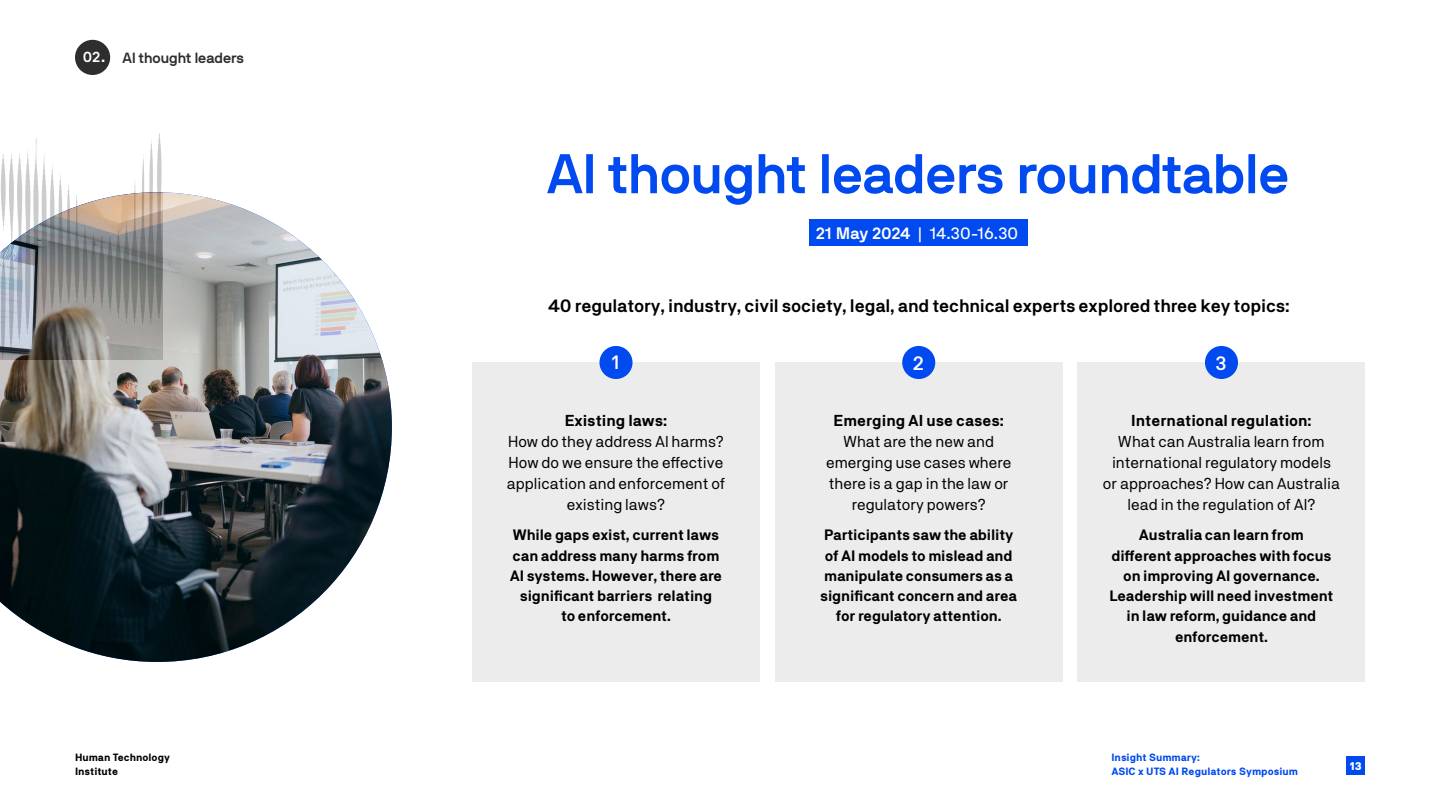
<style>
.page{position:relative;width:1440px;height:810px;background:#fff}
.page>*{position:absolute;margin:0;border:0;box-sizing:border-box;transform-origin:0 0}
.Heading_1a{font:700 55.5px "NB International Pro";color:#004af0}
.Body_Text{font:500 19.5px "NB Akademie";color:#fff}
.Body_Text-2{font:600 18px "NB Akademie";letter-spacing:-.01em;color:#000}
.Heading_2{font:16.5px "NB International Pro";letter-spacing:.02em;color:#fff}
.Body_text_2{font:15.75px/21px "NB Akademie";color:#000;text-align:center}
.Body_text_2-2{font:700 15px/20.2px "NB Akademie";letter-spacing:-.01em;color:#000;text-align:center}
.Heading_1a-2{font:700 14.7px "NB International Pro";color:#2e2e2e}
.Heading_1a-3{font:700 14.7px "NB International Pro";color:#fff}
.t1{font:900 11.25px "NB Akademie";color:#fff}
.t2{font:800 10.5px/13.5px "NB Akademie";color:#004af0}
.t3{font:800 10.5px/13.5px "NB Akademie";color:#000}
.s1{font-weight:700}
</style>
<div class="page">
<img style="left:0;top:192px;width:392px;height:470px">
<div style="left:75px;top:40px;width:35px;height:35px;background:#2e2e2e;border-radius:50%"></div>
<div style="left:472px;top:362px;width:288px;height:320px;background:#ececec"></div>
<div style="left:775px;top:362px;width:287px;height:320px;background:#ececec"></div>
<div style="left:1078px;top:362px;width:287px;height:320px;background:#ececec"></div>
<div style="left:810px;top:220px;width:218px;height:26px;background:#004af0"></div>
<div style="left:599px;top:346px;width:34px;height:33px;background:#004af0;border-radius:50%"></div>
<div style="left:902px;top:346px;width:33px;height:33px;background:#004af0;border-radius:50%"></div>
<div style="left:1205px;top:346px;width:33px;height:33px;background:#004af0;border-radius:50%"></div>
<svg style="left:1px;top:133px;width:161px;height:226px"></svg>
<div style="left:1347px;top:756px;width:18px;height:19px;background:#004af0"></div>
<p class="Heading_1a-3" style="left:83px;top:49px;width:24px">02.</p>
<p class="Heading_1a-2" style="left:123px;top:49px;width:123px">AI thought leaders</p>
<p class="Heading_1a" style="left:547px;top:141px;width:743px">AI thought leaders roundtable</p>
<p class="Heading_2" style="left:816px;top:224px;width:204px"><span class="s1">21 May 2024 |</span> 14.30-16.30</p>
<p class="Body_Text-2" style="left:548px;top:295px;width:743px">40 regulatory, industry, civil society, legal, and technical experts explored three key topics:</p>
<p class="Body_Text" style="left:611px;top:351px;width:10px">1</p>
<p class="Body_Text" style="left:913px;top:351px;width:13px">2</p>
<p class="Body_Text" style="left:1215px;top:351px;width:13px">3</p>
<p class="Body_text_2" style="left:507px;top:410px;width:220px"><span class="s1">Existing laws:<br></span>How do they address AI harms?<br>How do we ensure the effective application and enforcement of existing laws?</p>
<p class="Body_text_2-2" style="left:510px;top:525px;width:214px">While gaps exist, current laws can address many harms from<br>AI systems. However, there are significant barriers relating<br>to enforcement.</p>
<p class="Body_text_2" style="left:826px;top:410px;width:187px"><span class="s1">Emerging AI use cases:<br></span>What are the new and emerging use cases where there is a gap in the law or regulatory powers?</p>
<p class="Body_text_2-2" style="left:820px;top:525px;width:198px">Participants saw the ability of AI models to mislead and manipulate consumers as a significant concern and area for regulatory attention.</p>
<p class="Body_text_2" style="left:1103px;top:410px;width:239px"><span class="s1">International regulation:<br></span>What can Australia learn from international regulatory models<br>or approaches? How can Australia lead in the regulation of AI?</p>
<p class="Body_text_2-2" style="left:1109px;top:525px;width:226px">Australia can learn from different approaches with focus on improving AI governance.<br>Leadership will need investment in law reform, guidance and enforcement.</p>
<p class="t3" style="left:75px;top:751px;width:97px">Human Technology<br>Institute</p>
<p class="t2" style="left:1112px;top:751px;width:188px">Insight Summary:<br>ASIC x UTS AI Regulators Symposium</p>
<p class="t1" style="left:1350px;top:759px;width:14px">13</p>
</div>
